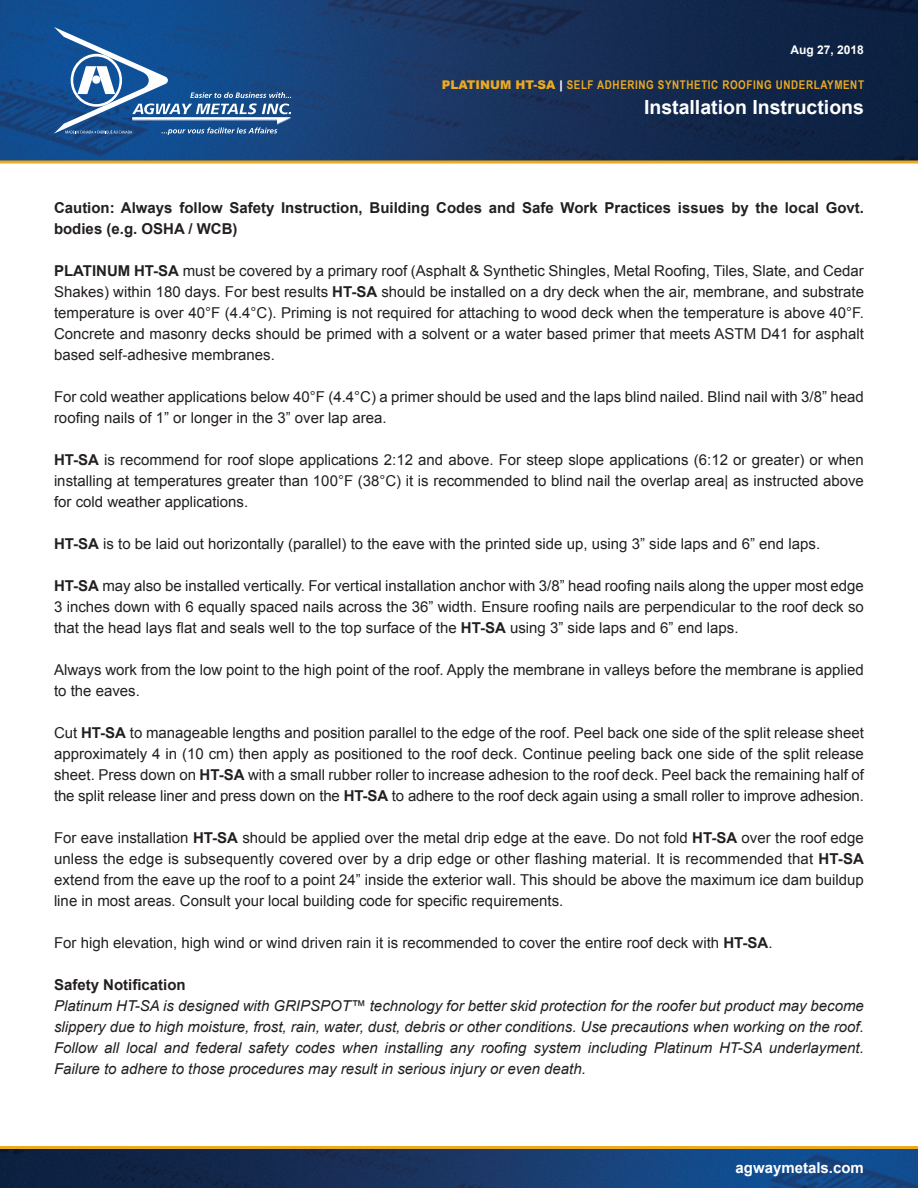
<style>
.page{position:relative;width:918px;height:1188px;background:#fff}
.page>*{position:absolute;margin:0;border:0;box-sizing:border-box;transform-origin:0 0}
.t1{font:700 19.5px "Arial";color:#fff}
.t2{font:15px/21px "Arial";color:#231f20;text-align:justify}
.t3{font:italic 15px/21px "Arial";color:#231f20;text-align:justify}
.t4{font:700 15px/21px "Arial";color:#231f20}
.t5{font:700 15px "Arial";color:#fff}
.t6{font:700 12px "Arial Narrow";letter-spacing:.05em;color:#ecaa1f}
.t7{font:700 12px "Arial";color:#fff}
.s1{font-family:"Arial";font-weight:900}
.s2{font-family:"Arial";font-weight:900;color:#fff}
.s3{font-weight:700}
</style>
<div class="page">
<img style="left:0;top:0;width:918px;height:160px">
<img style="left:0;top:1149px;width:918px;height:39px">
<svg style="left:54px;top:27px;width:237px;height:108px;background:#37689f"></svg>
<hr style="left:0;top:1146px;width:918px;height:3px;background:#ecaa1f">
<svg style="left:0;top:160px;width:918px;height:4px;background:#d3a643"></svg>
<p class="t7" style="left:791px;top:42px;width:75px">Aug 27, 2018</p>
<p class="t6" style="left:442px;top:76px;width:424px"><span class="s1">PLATINUM HT-SA</span> <span class="s2">|</span> SELF ADHERING SYNTHETIC ROOFING UNDERLAYMENT</p>
<h1 class="t1" style="left:644px;top:94px;width:221px">Installation Instructions</h1>
<p class="t4" style="left:54px;top:198px;width:812px">Caution: Always follow Safety Instruction, Building Codes and Safe Work Practices issues by the local Govt. bodies (e.g. OSHA / WCB)</p>
<p class="t2" style="left:54px;top:261px;width:812px"><span class="s3">PLATINUM HT-SA</span> must be covered by a primary roof (Asphalt &amp; Synthetic Shingles, Metal Roofing, Tiles, Slate, and Cedar Shakes) within 180 days. For best results <span class="s3">HT-SA</span> should be installed on a dry deck when the air, membrane, and substrate temperature is over 40°F (4.4°C). Priming is not required for attaching to wood deck when the temperature is above 40°F.<br>Concrete and masonry decks should be primed with a solvent or a water based primer that meets ASTM D41 for asphalt based self-adhesive membranes.</p>
<p class="t2" style="left:54px;top:387px;width:811px">For cold weather applications below 40°F (4.4°C) a primer should be used and the laps blind nailed. Blind nail with 3/8” head roofing nails of 1” or longer in the 3” over lap area.</p>
<p class="t2" style="left:54px;top:450px;width:811px"><span class="s3">HT-SA</span> is recommend for roof slope applications 2:12 and above. For steep slope applications (6:12 or greater) or when installing at temperatures greater than 100°F (38°C) it is recommended to blind nail the overlap area| as instructed above for cold weather applications.</p>
<p class="t2" style="left:54px;top:534px;width:768px"><span class="s3">HT-SA</span> is to be laid out horizontally (parallel) to the eave with the printed side up, using 3” side laps and 6” end laps.</p>
<p class="t2" style="left:54px;top:576px;width:811px"><span class="s3">HT-SA</span> may also be installed vertically. For vertical installation anchor with 3/8” head roofing nails along the upper most edge 3 inches down with 6 equally spaced nails across the 36” width. Ensure roofing nails are perpendicular to the roof deck so that the head lays flat and seals well to the top surface of the <span class="s3">HT-SA</span> using 3” side laps and 6” end laps.</p>
<p class="t2" style="left:54px;top:660px;width:811px">Always work from the low point to the high point of the roof. Apply the membrane in valleys before the membrane is applied to the eaves.</p>
<p class="t2" style="left:54px;top:723px;width:811px">Cut <span class="s3">HT-SA</span> to manageable lengths and position parallel to the edge of the roof. Peel back one side of the split release sheet approximately 4 in (10 cm) then apply as positioned to the roof deck. Continue peeling back one side of the split release sheet. Press down on <span class="s3">HT-SA</span> with a small rubber roller to increase adhesion to the roof deck. Peel back the remaining half of the split release liner and press down on the <span class="s3">HT-SA</span> to adhere to the roof deck again using a small roller to improve adhesion.</p>
<p class="t2" style="left:54px;top:828px;width:811px">For eave installation <span class="s3">HT-SA</span> should be applied over the metal drip edge at the eave. Do not fold <span class="s3">HT-SA</span> over the roof edge unless the edge is subsequently covered over by a drip edge or other flashing material. It is recommended that <span class="s3">HT-SA </span>extend from the eave up the roof to a point 24” inside the exterior wall. This should be above the maximum ice dam buildup line in most areas. Consult your local building code for specific requirements.</p>
<p class="t2" style="left:54px;top:933px;width:720px">For high elevation, high wind or wind driven rain it is recommended to cover the entire roof deck with <span class="s3">HT-SA</span>.</p>
<p class="t4" style="left:54px;top:975px;width:133px">Safety Notification</p>
<p class="t3" style="left:54px;top:996px;width:811px">Platinum HT-SA is designed with GRIPSPOT™ technology for better skid protection for the roofer but product may become slippery due to high moisture, frost, rain, water, dust, debris or other conditions. Use precautions when working on the roof.<br>Follow all local and federal safety codes when installing any roofing system including Platinum HT-SA underlayment.<br>Failure to adhere to those procedures may result in serious injury or even death.</p>
<p class="t5" style="left:736px;top:1158px;width:130px">agwaymetals.com</p>
</div>
